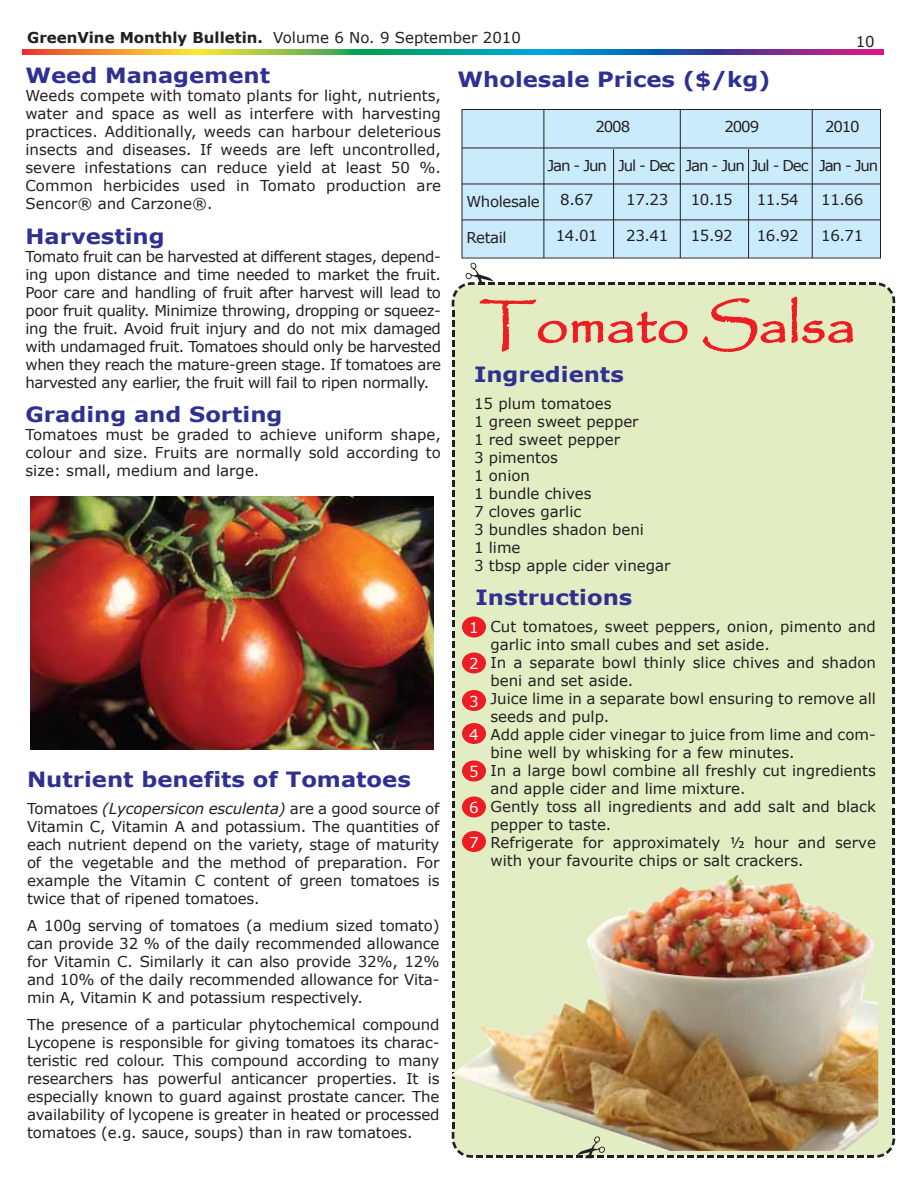
<style>
.page{position:relative;width:918px;height:1188px;background:#fff}
.page>*{position:absolute;margin:0;border:0;box-sizing:border-box;transform-origin:0 0}
.t1{font:54px "Papyrus";color:#ed1d24;scale:1.08 1}
.t2{font:700 21px "Verdana";color:#2e3092;scale:1.08 1}
.t3{font:15px/18px "Verdana";color:#231f20;text-align:justify}
.t4{font:700 15px "Verdana";color:#231f20}
.t5{font:15px "Verdana";letter-spacing:-.075em;color:#231f20}
.t6{font:15px "Verdana";letter-spacing:-.025em;color:#231f20}
.t7{font:15px "Verdana";color:#fff}
.s1{font-weight:400}
.s2{font-style:italic}
</style>
<div class="page">
<div style="left:462px;top:110px;width:418px;height:147px;background:#c9ebfc"></div>
<svg style="left:22px;top:50px;width:861px;height:4px;background:#6a8376"></svg>
<img style="left:30px;top:496px;width:404px;height:254px">
<div style="left:462px;top:109px;width:419px;height:149px;border:1px solid #231f20"></div>
<hr style="left:462px;top:220px;width:418px;height:1px;background:#231f20">
<hr style="left:462px;top:184px;width:418px;height:1px;background:#231f20">
<hr style="left:462px;top:148px;width:418px;height:1px;background:#231f20">
<hr style="left:812px;top:110px;width:1px;height:148px;background:#231f20">
<hr style="left:748px;top:149px;width:1px;height:109px;background:#231f20">
<hr style="left:680px;top:110px;width:1px;height:148px;background:#231f20">
<hr style="left:613px;top:149px;width:1px;height:109px;background:#231f20">
<hr style="left:544px;top:110px;width:1px;height:148px;background:#231f20">
<svg style="left:452px;top:262px;width:443px;height:896px;background:#d6d3ac"></svg>
<p class="t4" style="left:27px;top:27px;width:495px">GreenVine Monthly Bulletin. <span class="s1">Volume 6 No. 9 September 2010</span></p>
<p class="t3" style="left:856px;top:33px;width:21px">10</p>
<p class="t2" style="left:25px;top:61px;width:228px">Weed Management</p>
<p class="t3" style="left:26px;top:87px;width:417px">Weeds compete with tomato plants for light, nutrients, water and space as well as interfere with harvesting practices. Additionally, weeds can harbour deleterious insects and diseases. If weeds are left uncontrolled, severe infestations can reduce yield at least 50 %.<br>Common herbicides used in Tomato production are Sencor® and Carzone®.</p>
<p class="t2" style="left:26px;top:221px;width:130px">Harvesting</p>
<p class="t3" style="left:26px;top:247px;width:417px">Tomato fruit can be harvested at different stages, depend&shy;ing upon distance and time needed to market the fruit.<br>Poor care and handling of fruit after harvest will lead to poor fruit quality. Minimize throwing, dropping or squeez&shy;ing the fruit. Avoid fruit injury and do not mix damaged with undamaged fruit. Tomatoes should only be harvested when they reach the mature-green stage. If tomatoes are harvested any earlier, the fruit will fail to ripen normally.</p>
<p class="t2" style="left:26px;top:399px;width:240px">Grading and Sorting</p>
<p class="t3" style="left:26px;top:425px;width:417px">Tomatoes must be graded to achieve uniform shape, colour and size. Fruits are normally sold according to size: small, medium and large.</p>
<p class="t2" style="left:27px;top:764px;width:357px">Nutrient benefits of Tomatoes</p>
<p class="t3" style="left:27px;top:799px;width:414px">Tomatoes <span class="s2">(Lycopersicon esculenta)</span> are a good source of Vitamin C, Vitamin A and potassium. The quantities of each nutrient depend on the variety, stage of maturity of the vegetable and the method of preparation. For example the Vitamin C content of green tomatoes is twice that of ripened tomatoes.</p>
<p class="t3" style="left:27px;top:916px;width:414px">A 100g serving of tomatoes (a medium sized tomato) can provide 32 % of the daily recommended allowance for Vitamin C. Similarly it can also provide 32%, 12% and 10% of the daily recommended allowance for Vita&shy;min A, Vitamin K and potassium respectively.</p>
<p class="t3" style="left:27px;top:1015px;width:414px">The presence of a particular phytochemical compound Lycopene is responsible for giving tomatoes its charac&shy;teristic red colour. This compound according to many researchers has powerful anticancer properties. It is especially known to guard against prostate cancer. The availability of lycopene is greater in heated or processed tomatoes (e.g. sauce, soups) than in raw tomatoes.</p>
<p class="t2" style="left:458px;top:64px;width:291px">Wholesale Prices ($/kg)</p>
<p class="t3" style="left:596px;top:117px;width:36px">2008</p>
<p class="t3" style="left:724px;top:117px;width:36px">2009</p>
<p class="t3" style="left:825px;top:117px;width:36px">2010</p>
<p class="t5" style="left:548px;top:155px;width:332px">Jan - Jun Jul - Dec Jan - Jun Jul - Dec Jan - Jun</p>
<p class="t6" style="left:466px;top:191px;width:75px">Wholesale</p>
<p class="t3" style="left:466px;top:228px;width:42px">Retail</p>
<p class="t3" style="left:560px;top:191px;width:34px">8.67</p>
<p class="t3" style="left:556px;top:227px;width:44px">14.01</p>
<p class="t3" style="left:626px;top:191px;width:44px">17.23</p>
<p class="t3" style="left:626px;top:227px;width:44px">23.41</p>
<p class="t3" style="left:691px;top:191px;width:44px">10.15</p>
<p class="t3" style="left:691px;top:227px;width:44px">15.92</p>
<p class="t3" style="left:757px;top:191px;width:44px">11.54</p>
<p class="t3" style="left:757px;top:227px;width:44px">16.92</p>
<p class="t3" style="left:821px;top:191px;width:44px">11.66</p>
<p class="t3" style="left:821px;top:227px;width:44px">16.71</p>
<p class="t1" style="left:480px;top:292px;width:350px">Tomato Salsa</p>
<p class="t2" style="left:474px;top:359px;width:140px">Ingredients</p>
<p class="t3" style="left:474px;top:394px;width:198px;text-align:left">15 plum tomatoes<br>1 green sweet pepper<br>1 red sweet pepper<br>3 pimentos<br>1 onion<br>1 bundle chives<br>7 cloves garlic<br>3 bundles shadon beni<br>1 lime<br>3 tbsp apple cider vinegar</p>
<p class="t2" style="left:476px;top:582px;width:147px">Instructions</p>
<p class="t7" style="left:469px;top:617px;width:11px">1</p>
<p class="t7" style="left:469px;top:653px;width:11px">2</p>
<p class="t7" style="left:469px;top:691px;width:11px">3</p>
<p class="t7" style="left:469px;top:724px;width:11px">4</p>
<p class="t7" style="left:469px;top:761px;width:11px">5</p>
<p class="t7" style="left:469px;top:797px;width:11px">6</p>
<p class="t7" style="left:469px;top:832px;width:11px">7</p>
<p class="t3" style="left:490px;top:618px;width:387px;text-align:left">Cut tomatoes, sweet peppers, onion, pimento and garlic into small cubes and set aside.<br>In a separate bowl thinly slice chives and shadon beni and set aside.<br>Juice lime in a separate bowl ensuring to remove all seeds and pulp.<br>Add apple cider vinegar to juice from lime and com&shy;bine well by whisking for a few minutes.<br>In a large bowl combine all freshly cut ingredients and apple cider and lime mixture.<br>Gently toss all ingredients and add salt and black pepper to taste.<br>Refrigerate for approximately ½ hour and serve with your favourite chips or salt crackers.</p>
</div>
